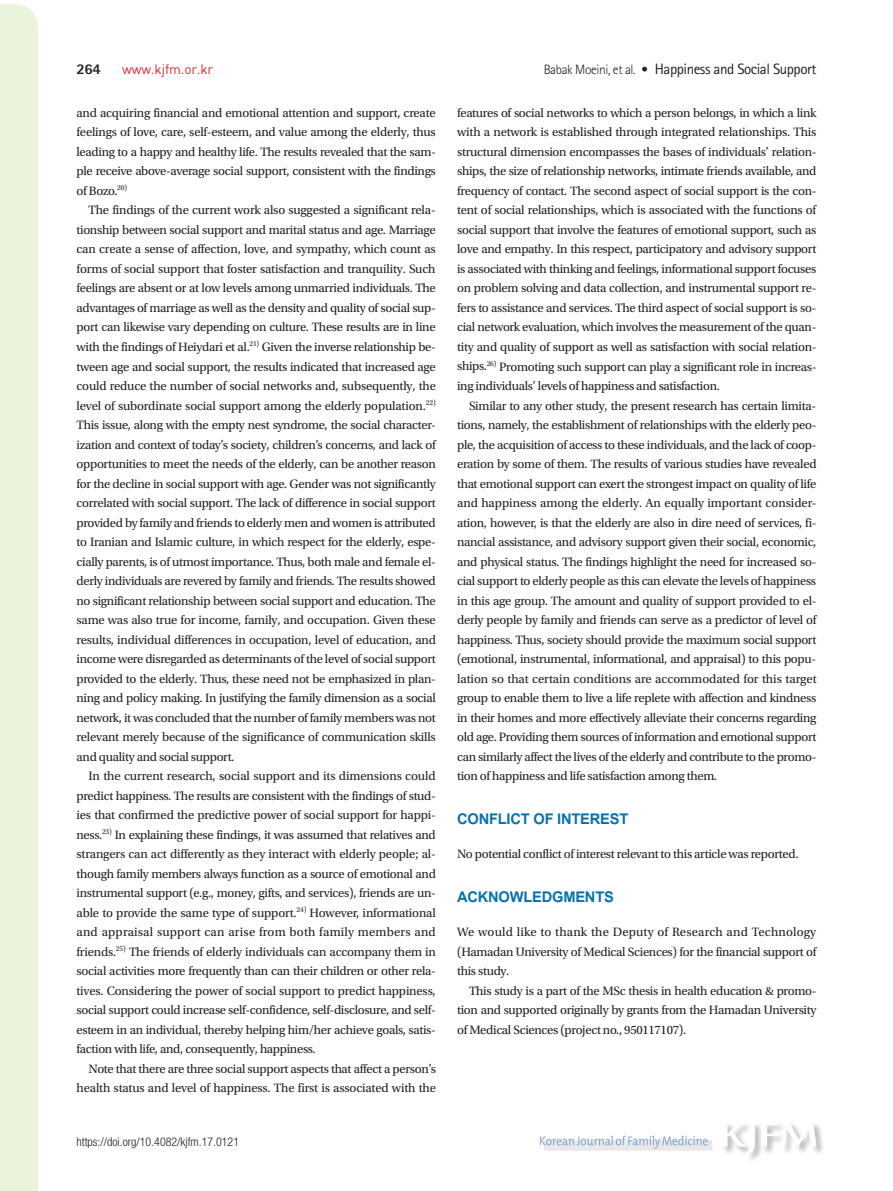
<style>
.page{position:relative;width:893px;height:1191px;background:#fff}
.page>*{position:absolute;margin:0;border:0;box-sizing:border-box;transform-origin:0 0}
.t1{font:700 20.4px "Utsaah";letter-spacing:-.01em;color:#0872ad}
.t2{font:15px "Rotis Sans Serif Std";letter-spacing:-.03em;color:#231f20}
.t3{font:800 15px "Rotis Sans Serif Std";color:#231f20}
.t4{font:13.5px "Dinreg";letter-spacing:-.01em;color:#e02a30}
.t5{font:12.75px/19.5px "Utopia Std";letter-spacing:-.025em;color:#231f20;text-align:justify}
.t6{font:300 condensed 12px "Helvetica Neue LT Std";color:#231f20}
.s1{font-weight:300;font-size:13.5px}
</style>
<div class="page">
<div style="left:0;top:4px;width:38px;height:1187px;background:#eaf3dc"></div>
<div style="left:721px;top:1122px;width:104px;height:40px;background:#231f20;opacity:.3"></div>
<svg style="left:722px;top:1122px;width:94px;height:32px"></svg>
<div style="left:544px;top:1140px;width:168px;height:10px;background:#e8e8e9"></div>
<svg style="left:540px;top:1135px;width:168px;height:13px"></svg>
<p class="t3" style="left:77px;top:60px;width:26px">264</p>
<p class="t4" style="left:122px;top:61px;width:93px">www.kjfm.or.kr</p>
<p class="t2" style="left:544px;top:60px;width:274px"><span class="s1">Babak Moeini, et al. •</span> Happiness and Social Support</p>
<p class="t5" style="left:77px;top:103px;width:361px">and acquiring financial and emotional attention and support, create feelings of love, care, self-esteem, and value among the elderly, thus leading to a happy and healthy life. The results revealed that the sam&shy;ple receive above-average social support, consistent with the findings of Bozo.<sup>20)</sup></p>
<p class="t5" style="left:77px;top:201px;width:361px;text-indent:12px">The findings of the current work also suggested a significant rela&shy;tionship between social support and marital status and age. Marriage can create a sense of affection, love, and sympathy, which count as forms of social support that foster satisfaction and tranquility. Such feelings are absent or at low levels among unmarried individuals. The advantages of marriage as well as the density and quality of social sup&shy;port can likewise vary depending on culture. These results are in line with the findings of Heiydari et al.<sup>21)</sup> Given the inverse relationship be&shy;tween age and social support, the results indicated that increased age could reduce the number of social networks and, subsequently, the level of subordinate social support among the elderly population.<sup>22)<br></sup>This issue, along with the empty nest syndrome, the social character&shy;ization and context of today’s society, children’s concerns, and lack of opportunities to meet the needs of the elderly, can be another reason for the decline in social support with age. Gender was not significantly correlated with social support. The lack of difference in social support provided by family and friends to elderly men and women is attributed to Iranian and Islamic culture, in which respect for the elderly, espe&shy;cially parents, is of utmost importance. Thus, both male and female el&shy;derly individuals are revered by family and friends. The results showed no significant relationship between social support and education. The same was also true for income, family, and occupation. Given these results, individual differences in occupation, level of education, and income were disregarded as determinants of the level of social support provided to the elderly. Thus, these need not be emphasized in plan&shy;ning and policy making. In justifying the family dimension as a social network, it was concluded that the number of family members was not relevant merely because of the significance of communication skills and quality and social support.</p>
<p class="t5" style="left:77px;top:766px;width:361px;text-indent:12px">In the current research, social support and its dimensions could predict happiness. The results are consistent with the findings of stud&shy;ies that confirmed the predictive power of social support for happi&shy;ness.<sup>23)</sup> In explaining these findings, it was assumed that relatives and strangers can act differently as they interact with elderly people; al&shy;though family members always function as a source of emotional and instrumental support (e.g., money, gifts, and services), friends are un&shy;able to provide the same type of support.<sup>24)</sup> However, informational and appraisal support can arise from both family members and friends.<sup>25)</sup> The friends of elderly individuals can accompany them in social activities more frequently than can their children or other rela&shy;tives. Considering the power of social support to predict happiness, social support could increase self-confidence, self-disclosure, and self&shy;esteem in an individual, thereby helping him/her achieve goals, satis&shy;faction with life, and, consequently, happiness.</p>
<p class="t5" style="left:77px;top:1059px;width:361px;text-align:right">Note that there are three social support aspects that affect a person’s health status and level of happiness. The first is associated with the</p>
<p class="t6" style="left:77px;top:1134px;width:164px">https://doi.org/10.4082/kjfm.17.0121</p>
<p class="t5" style="left:457px;top:103px;width:361px">features of social networks to which a person belongs, in which a link with a network is established through integrated relationships. This structural dimension encompasses the bases of individuals’ relation&shy;ships, the size of relationship networks, intimate friends available, and frequency of contact. The second aspect of social support is the con&shy;tent of social relationships, which is associated with the functions of social support that involve the features of emotional support, such as love and empathy. In this respect, participatory and advisory support is associated with thinking and feelings, informational support focuses on problem solving and data collection, and instrumental support re&shy;fers to assistance and services. The third aspect of social support is so&shy;cial network evaluation, which involves the measurement of the quan&shy;tity and quality of support as well as satisfaction with social relation&shy;ships.<sup>26)</sup> Promoting such support can play a significant role in increas&shy;ing individuals’ levels of happiness and satisfaction.</p>
<p class="t5" style="left:457px;top:396px;width:361px;text-indent:12px">Similar to any other study, the present research has certain limita&shy;tions, namely, the establishment of relationships with the elderly peo&shy;ple, the acquisition of access to these individuals, and the lack of coop&shy;eration by some of them. The results of various studies have revealed that emotional support can exert the strongest impact on quality of life and happiness among the elderly. An equally important consider&shy;ation, however, is that the elderly are also in dire need of services, fi&shy;nancial assistance, and advisory support given their social, economic, and physical status. The findings highlight the need for increased so&shy;cial support to elderly people as this can elevate the levels of happiness in this age group. The amount and quality of support provided to el&shy;derly people by family and friends can serve as a predictor of level of happiness. Thus, society should provide the maximum social support (emotional, instrumental, informational, and appraisal) to this popu&shy;lation so that certain conditions are accommodated for this target group to enable them to live a life replete with affection and kindness in their homes and more effectively alleviate their concerns regarding old age. Providing them sources of information and emotional support can similarly affect the lives of the elderly and contribute to the promo&shy;tion of happiness and life satisfaction among them.</p>
<h1 class="t1" style="left:457px;top:808px;width:173px">CONFLICT OF INTEREST</h1>
<p class="t5" style="left:457px;top:844px;width:343px">No potential conflict of interest relevant to this article was reported.</p>
<h1 class="t1" style="left:457px;top:886px;width:158px">ACKNOWLEDGMENTS</h1>
<p class="t5" style="left:457px;top:922px;width:361px">We would like to thank the Deputy of Research and Technology (Hamadan University of Medical Sciences) for the financial support of this study.</p>
<p class="t5" style="left:457px;top:981px;width:361px;text-indent:12px">This study is a part of the MSc thesis in health education &amp; promo&shy;tion and supported originally by grants from the Hamadan University of Medical Sciences (project no., 950117107).</p>
</div>
